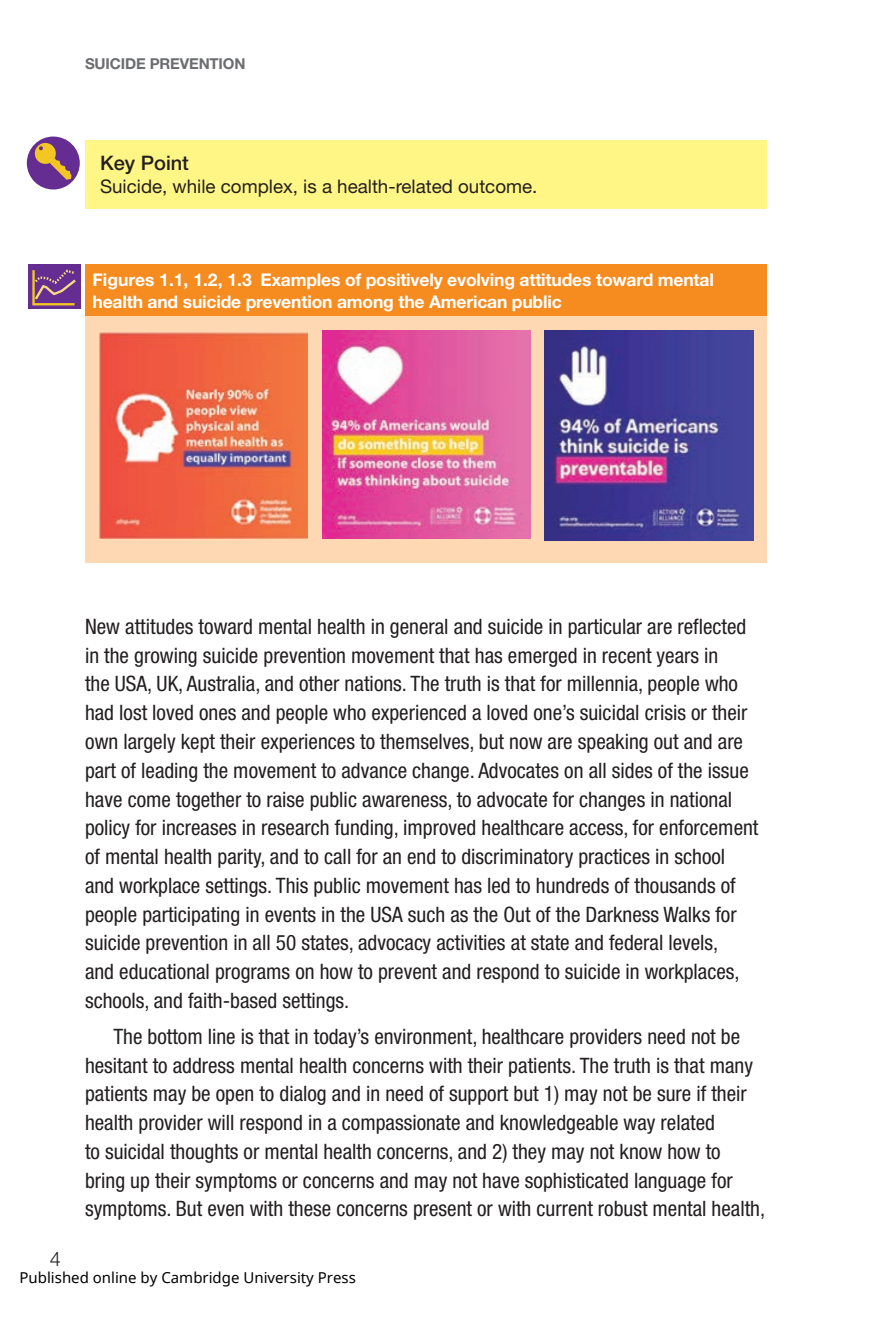
<style>
.page{position:relative;width:872px;height:1319px;background:#fff}
.page>*{position:absolute;margin:0;border:0;box-sizing:border-box;transform-origin:0 0}
.para{font:condensed 21.25px/28.8px "Helvetica Neue LT Std";color:#231f20}
.para-2{font:500 20px "Helvetica Neue LT Std";color:#231f20}
.t1{font:300 20px "Helvetica Neue LT Std";color:#231f20}
.para-3{font:18.75px "Helvetica Neue LT Std";color:#231f20}
.capt{font:700 17.5px/22.5px "Helvetica Neue LT Std";letter-spacing:-.01em;color:#fff}
.t2{font:15px "Noto Sans";color:#000}
.t3{font:700 15px "Helvetica Neue LT Std";letter-spacing:-.01em;color:#6c6d70}
</style>
<div class="page">
<div style="left:85px;top:311px;width:682px;height:251px;background:#fdd8b2"></div>
<div style="left:85px;top:264px;width:682px;height:52px;background:#f68b1f"></div>
<img style="left:99px;top:332px;width:208px;height:206px">
<img style="left:322px;top:331px;width:208px;height:207px">
<img style="left:544px;top:331px;width:209px;height:209px">
<div style="left:28px;top:264px;width:52px;height:45px;background:#652d91"></div>
<svg style="left:32px;top:269px;width:44px;height:36px"></svg>
<div style="left:85px;top:140px;width:682px;height:68px;background:#fff685"></div>
<div style="left:27px;top:136px;width:53px;height:53px;background:#652d91;border-radius:50%"></div>
<svg style="left:34px;top:142px;width:38px;height:38px"></svg>
<p class="t3" style="left:85px;top:54px;width:162px">SUICIDE PREVENTION</p>
<p class="para-2" style="left:100px;top:150px;width:90px">Key Point</p>
<p class="para-3" style="left:100px;top:175px;width:439px">Suicide, while complex, is a health-related outcome.</p>
<p class="capt" style="left:92px;top:268px;width:623px">Figures 1.1, 1.2, 1.3 Examples of positively evolving attitudes toward mental health and suicide prevention among the American public</p>
<p class="t1" style="left:50px;top:1246px;width:13px">4</p>
<p class="para" style="left:85px;top:611px;width:675px">New attitudes toward mental health in general and suicide in particular are reflected in the growing suicide prevention movement that has emerged in recent years in<br>the USA, UK, Australia, and other nations. The truth is that for millennia, people who had lost loved ones and people who experienced a loved one’s suicidal crisis or their own largely kept their experiences to themselves, but now are speaking out and are part of leading the movement to advance change. Advocates on all sides of the issue have come together to raise public awareness, to advocate for changes in national policy for increases in research funding, improved healthcare access, for enforcement of mental health parity, and to call for an end to discriminatory practices in school and workplace settings. This public movement has led to hundreds of thousands of people participating in events in the USA such as the Out of the Darkness Walks for suicide prevention in all 50 states, advocacy activities at state and federal levels,<br>and educational programs on how to prevent and respond to suicide in workplaces, schools, and faith-based settings.</p>
<p class="para" style="left:85px;top:1021px;width:681px;text-indent:28px">The bottom line is that in today’s environment, healthcare providers need not be hesitant to address mental health concerns with their patients. The truth is that many patients may be open to dialog and in need of support but 1) may not be sure if their health provider will respond in a compassionate and knowledgeable way related<br>to suicidal thoughts or mental health concerns, and 2) they may not know how to bring up their symptoms or concerns and may not have sophisticated language for symptoms. But even with these concerns present or with current robust mental health,</p>
<p class="t2" style="left:19px;top:1266px;width:338px">Published online by Cambridge University Press</p>
</div>
